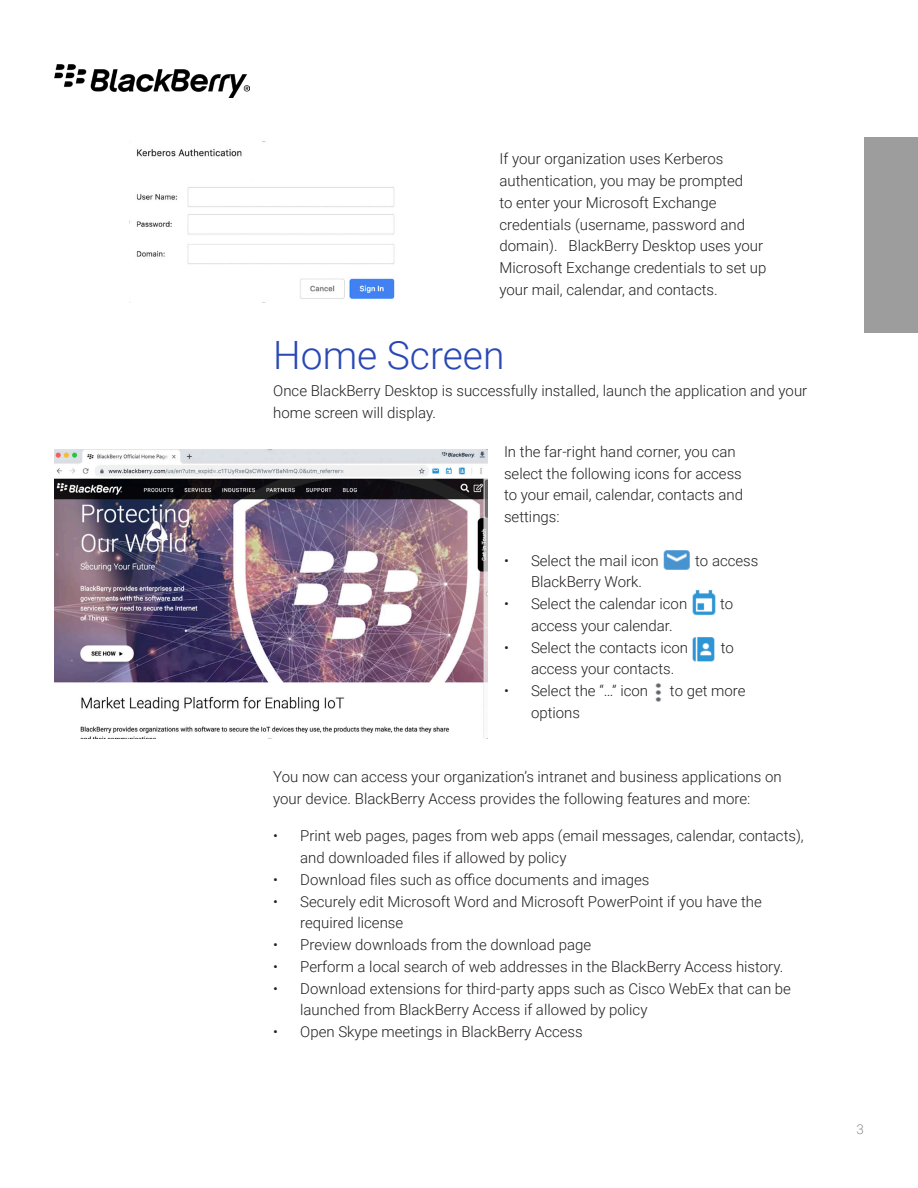
<style>
.page{position:relative;width:918px;height:1188px;background:#fff}
.page>*{position:absolute;margin:0;border:0;box-sizing:border-box;transform-origin:0 0}
.t1{font:300 39px "Roboto";color:#2948b5}
.t2{font:300 15px/21.8px "Roboto";color:#231f20}
.t3{font:300 13.5px "Roboto";color:#938e8c}
</style>
<div class="page">
<img style="left:55px;top:64px;width:195px;height:34px">
<div style="left:864px;top:137px;width:54px;height:196px;background:#9d9d9d"></div>
<img style="left:136px;top:141px;width:259px;height:162px">
<img style="left:54px;top:450px;width:433px;height:288px">
<img style="left:663px;top:550px;width:27px;height:20px">
<img style="left:692px;top:590px;width:24px;height:25px">
<img style="left:692px;top:637px;width:23px;height:25px">
<img style="left:655px;top:683px;width:6px;height:19px">
<p class="t2" style="left:500px;top:147px;width:269px">If your organization uses Kerberos authentication, you may be prompted<br>to enter your Microsoft Exchange credentials (username, password and domain). BlackBerry Desktop uses your Microsoft Exchange credentials to set up your mail, calendar, and contacts.</p>
<p class="t1" style="left:273px;top:327px;width:233px">Home Screen</p>
<p class="t2" style="left:273px;top:379px;width:536px">Once BlackBerry Desktop is successfully installed, launch the application and your home screen will display.</p>
<p class="t2" style="left:504px;top:440px;width:241px">In the far-right hand corner, you can select the following icons for access to your email, calendar, contacts and settings:</p>
<p class="t2" style="left:504px;top:549px;width:156px">• Select the mail icon</p>
<p class="t2" style="left:695px;top:549px;width:65px">to access</p>
<p class="t2" style="left:531px;top:571px;width:113px">BlackBerry Work.</p>
<p class="t2" style="left:504px;top:592px;width:185px">• Select the calendar icon</p>
<p class="t2" style="left:720px;top:592px;width:15px">to</p>
<p class="t2" style="left:531px;top:614px;width:143px">access your calendar.</p>
<p class="t2" style="left:504px;top:636px;width:186px">• Select the contacts icon</p>
<p class="t2" style="left:721px;top:636px;width:15px">to</p>
<p class="t2" style="left:531px;top:658px;width:145px">access your contacts.</p>
<p class="t2" style="left:504px;top:679px;width:146px">• Select the “…” icon</p>
<p class="t2" style="left:670px;top:679px;width:77px">to get more</p>
<p class="t2" style="left:531px;top:701px;width:51px">options</p>
<p class="t2" style="left:273px;top:765px;width:510px">You now can access your organization’s intranet and business applications on your device. BlackBerry Access provides the following features and more:</p>
<p class="t2" style="left:300px;top:825px;width:505px;text-indent:-27px">• Print web pages, pages from web apps (email messages, calendar, contacts), and downloaded files if allowed by policy</p>
<p class="t2" style="left:273px;top:868px;width:378px">• Download files such as office documents and images</p>
<p class="t2" style="left:300px;top:890px;width:463px;text-indent:-27px">• Securely edit Microsoft Word and Microsoft PowerPoint if you have the required license</p>
<p class="t2" style="left:273px;top:933px;width:319px">• Preview downloads from the download page</p>
<p class="t2" style="left:273px;top:955px;width:512px">• Perform a local search of web addresses in the BlackBerry Access history.</p>
<p class="t2" style="left:300px;top:977px;width:492px;text-indent:-27px">• Download extensions for third-party apps such as Cisco WebEx that can be launched from BlackBerry Access if allowed by policy</p>
<p class="t2" style="left:273px;top:1020px;width:311px">• Open Skype meetings in BlackBerry Access</p>
<p class="t3" style="left:857px;top:1119px;width:9px">3</p>
</div>
